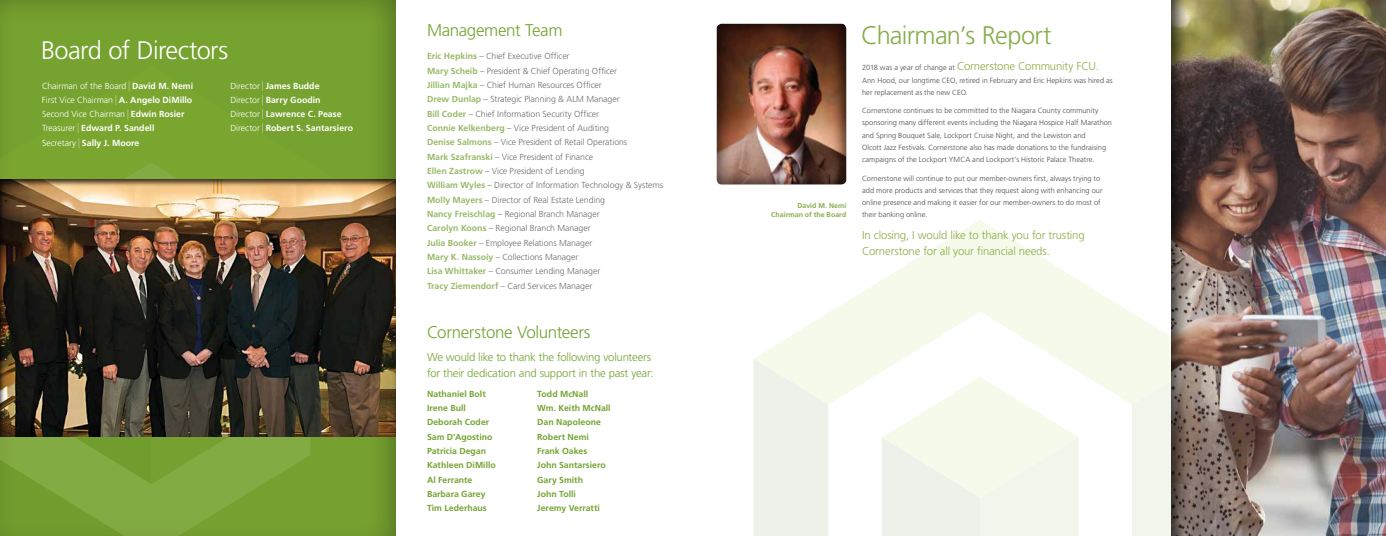
<style>
.page{position:relative;width:1386px;height:536px;background:#fff}
.page>*{position:absolute;margin:0;border:0;box-sizing:border-box;transform-origin:0 0}
.t1{font:300 25.38px "Frutiger";letter-spacing:-.025em;color:#86ad4a}
.t2{font:300 25.38px "Frutiger";letter-spacing:-.025em;color:#fff}
.t3{font:300 16.97px "Frutiger";letter-spacing:-.02em;color:#74a333}
.t4{font:300 11.38px/15.8px "Frutiger";letter-spacing:-.015em;color:#8aad47}
.t5{font:300 11.38px/16.6px "Frutiger";letter-spacing:-.02em;color:#74a333}
.t6{font:300 8.84px/14.2px "Frutiger";letter-spacing:-.01em;color:#fff}
.t7{font:700 8.84px/14.2px "Frutiger";color:#fff}
.t8{font:300 8.75px/14.3px "Frutiger";letter-spacing:-.005em;color:#6d6e71}
.t9{font:700 8.75px/14.3px "Frutiger";color:#74a333}
.t10{font:300 7.44px/12.2px "Frutiger";color:#4d4d4f}
.t11{font:700 7px/9.6px "Frutiger";letter-spacing:.005em;color:#86ad4a;text-align:right}
.s1{font-size:13.21px}
.s2{font-weight:700}
.s3{font-weight:300}
.s4{font-weight:300;font-size:13.21px}
.s5{font-weight:700;color:#98b968}
.s6{font-size:7.44px;color:#4d4d4f}
</style>
<div class="page">
<div style="left:0;top:0;width:403px;height:536px;background:#000;opacity:.45"></div>
<div style="left:0;top:66px;width:389px;height:113px;background:#76a230"></div>
<svg style="left:310px;top:437px;width:79px;height:99px;background:#749e2f"></svg>
<svg style="left:0;top:162px;width:310px;height:374px;background:#7ba539"></svg>
<svg style="left:755px;top:219px;width:417px;height:139px"></svg>
<svg style="left:753px;top:358px;width:76px;height:178px;background:#eef2e9"></svg>
<div style="left:1132px;top:358px;width:40px;height:178px;background:#f2f5eb"></div>
<svg style="left:829px;top:311px;width:303px;height:225px;fill:#f6faeb"></svg>
<div style="left:717px;top:23px;width:129px;height:162px;background:#000;opacity:.51"></div>
<div style="left:1172px;top:0;width:214px;height:536px;background:#000;opacity:.75"></div>
<div style="left:0;top:179px;width:396px;height:258px;background:#000;opacity:.75"></div>
<h1 class="t2" style="left:41px;top:36px;width:189px">Board of Directors</h1>
<p class="t6" style="left:42px;top:79px;width:153px">Chairman of the Board <span class="s1">|</span> <span class="s2">David M. Nemi </span>First Vice Chairman <span class="s1">|</span> <span class="s2">A. Angelo DiMillo </span>Second Vice Chairman <span class="s1">|</span> <span class="s2">Edwin Rosier </span>Treasurer <span class="s1">|</span> <span class="s2">Edward P. Sandell<br></span>Secretary <span class="s1">|</span> <span class="s2">Sally J. Moore</span></p>
<p class="t7" style="left:230px;top:78px;width:124px"><span class="s3">Director</span> <span class="s4">|</span> James Budde<br><span class="s3">Director</span> <span class="s4">|</span> Barry Goodin<br><span class="s3">Director</span> <span class="s4">|</span> Lawrence C. Pease<br><span class="s3">Director</span> <span class="s4">|</span> Robert S. Santarsiero</p>
<h2 class="t3" style="left:427px;top:21px;width:137px">Management Team</h2>
<p class="t8" style="left:427px;top:49px;width:238px"><span class="s5">Eric Hepkins</span> – Chief Executive Officer<br><span class="s5">Mary Scheib</span> – President &amp; Chief Operating Officer<br><span class="s5">Jillian Majka</span> – Chief Human Resources Officer<br><span class="s5">Drew Dunlap</span> – Strategic Planning &amp; ALM Manager<br><span class="s5">Bill Coder</span> – Chief Information Security Officer<br><span class="s5">Connie Kelkenberg</span> – Vice President of Auditing<br><span class="s5">Denise Salmons</span> – Vice President of Retail Operations<br><span class="s5">Mark Szafranski</span> – Vice President of Finance<br><span class="s5">Ellen Zastrow</span> – Vice President of Lending<br><span class="s5">William Wyles</span> – Director of Information Technology &amp; Systems <span class="s5">Molly Mayers</span> – Director of Real Estate Lending<br><span class="s5">Nancy Freischlag</span> – Regional Branch Manager<br><span class="s5">Carolyn Koons</span> – Regional Branch Manager<br><span class="s5">Julia Booker</span> – Employee Relations Manager<br><span class="s5">Mary K. Nassoiy</span> – Collections Manager<br><span class="s5">Lisa Whittaker</span> – Consumer Lending Manager<br><span class="s5">Tracy Ziemendorf</span> – Card Services Manager</p>
<h2 class="t3" style="left:427px;top:322px;width:165px">Cornerstone Volunteers</h2>
<h3 class="t5" style="left:427px;top:348px;width:228px">We would like to thank the following volunteers for their dedication and support in the past year:</h3>
<p class="t9" style="left:427px;top:386px;width:70px">Nathaniel Bolt<br>Irene Bull<br>Deborah Coder<br>Sam D’Agostino<br>Patricia Degan<br>Kathleen DiMillo<br>Al Ferrante<br>Barbara Garey<br>Tim Lederhaus</p>
<p class="t9" style="left:537px;top:386px;width:75px">Todd McNall<br>Wm. Keith McNall<br>Dan Napoleone<br>Robert Nemi<br>Frank Oakes<br>John Santarsiero<br>Gary Smith<br>John Tolli<br>Jeremy Verratti</p>
<p class="t11" style="left:771px;top:200px;width:77px">David M. Nemi<br>Chairman of the Board</p>
<h1 class="t1" style="left:861px;top:20px;width:192px">Chairman’s Report</h1>
<h3 class="t4" style="left:862px;top:58px;width:238px"><span class="s6">2018 was a year of change at</span> Cornerstone Community FCU.</h3>
<p class="t10" style="left:862px;top:74px;width:252px">Ann Hood, our longtime CEO, retired in February and Eric Hepkins was hired as her replacement as the new CEO.</p>
<p class="t10" style="left:862px;top:104px;width:251px">Cornerstone continues to be committed to the Niagara County community sponsoring many different events including the Niagara Hospice Half Marathon and Spring Bouquet Sale, Lockport Cruise Night, and the Lewiston and<br>Olcott Jazz Festivals. Cornerstone also has made donations to the fundraising campaigns of the Lockport YMCA and Lockport’s Historic Palace Theatre.</p>
<p class="t10" style="left:862px;top:172px;width:242px">Cornerstone will continue to put our member-owners first, always trying to add more products and services that they request along with enhancing our online presence and making it easier for our member-owners to do most of their banking online.</p>
<h3 class="t4" style="left:862px;top:227px;width:224px">In closing, I would like to thank you for trusting<br>Cornerstone for all your financial needs.</h3>
</div>
